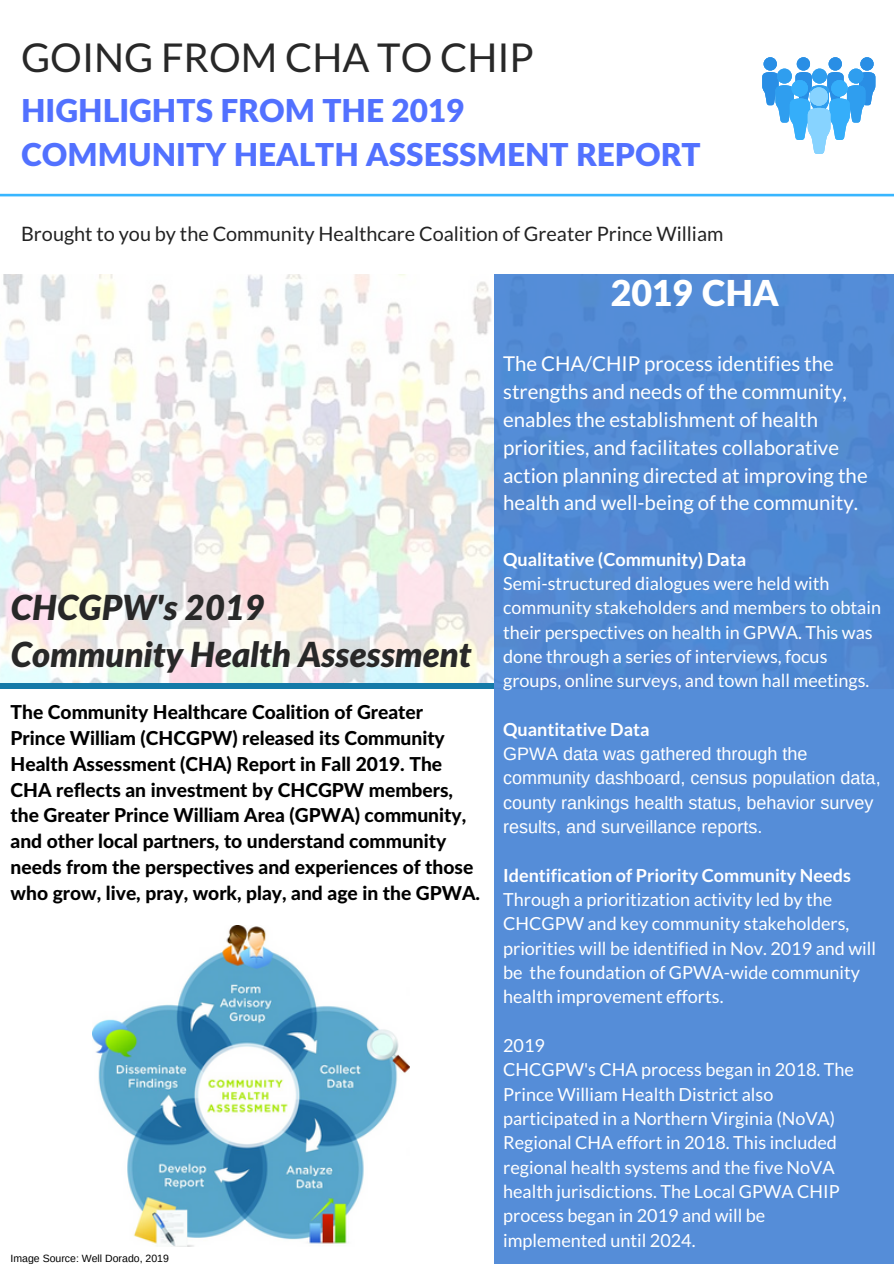
<style>
.page{position:relative;width:894px;height:1264px;background:#fff}
.page>*{position:absolute;margin:0;border:0;box-sizing:border-box;transform-origin:0 0}
.t1{font:39.75px "Lato";color:#282828}
.t2{font:900 35.7px "Lato Latin";color:#fff}
.t3{font:italic 900 34.5px/47.2px "Lato";color:#282828}
.t4{font:900 31.5px/44px "Lato Latin";color:#5271ff}
.t5{font:20.4px/27.8px "Lato";color:#fff}
.t6{font:19.8px "Lato";color:#222}
.t7{font:800 19.2px/26px "Lato Latin";color:#000}
.t8{font:18px/24.3px "Lato";color:#fff}
.t9{font:18px/24.3px "Arimo";color:#fff}
.t10{font:700 18px "Lato";color:#fff}
.t11{font:10.5px "Arimo";color:#000}
</style>
<div class="page">
<svg style="left:0;top:193px;width:893px;height:4px;background:#7cceff"></svg>
<img style="left:0;top:274px;width:495px;height:414px">
<div style="left:495px;top:274px;width:398px;height:989px;background:#558dd8"></div>
<svg style="left:762px;top:57px;width:113px;height:97px"></svg>
<div style="left:809px;top:87px;width:18px;height:19px;background:#87d3ff;border-radius:50%"></div>
<div style="left:0;top:682px;width:494px;height:6px;background:#157aa8"></div>
<img style="left:92px;top:925px;width:317px;height:321px">
<h1 class="t1" style="left:21px;top:33px;width:514px">GOING FROM CHA TO CHIP</h1>
<h3 class="t4" style="left:21px;top:87px;width:680px">HIGHLIGHTS FROM THE 2019<br>COMMUNITY HEALTH ASSESSMENT REPORT</h3>
<p class="t6" style="left:21px;top:222px;width:703px">Brought to you by the Community Healthcare Coalition of Greater Prince William</p>
<h3 class="t3" style="left:11px;top:583px;width:462px">CHCGPW's 2019<br>Community Health Assessment</h3>
<p class="t7" style="left:11px;top:698px;width:471px">The Community Healthcare Coalition of Greater Prince William (CHCGPW) released its Community Health Assessment (CHA) Report in Fall 2019. The CHA reflects an investment by CHCGPW members, the Greater Prince William Area (GPWA) community, and other local partners, to understand community needs from the perspectives and experiences of those who grow, live, pray, work, play, and age in the GPWA.</p>
<p class="t11" style="left:11px;top:1252px;width:160px">Image Source: Well Dorado, 2019</p>
<h2 class="t2" style="left:610px;top:271px;width:169px">2019 CHA</h2>
<p class="t5" style="left:503px;top:349px;width:366px">The CHA/CHIP process identifies the strengths and needs of the community, enables the establishment of health priorities, and facilitates collaborative action planning directed at improving the health and well-being of the community.</p>
<p class="t10" style="left:503px;top:548px;width:244px">Qualitative (Community) Data</p>
<p class="t8" style="left:503px;top:570px;width:379px">Semi-structured dialogues were held with community stakeholders and members to obtain their perspectives on health in GPWA. This was done through a series of interviews, focus groups, online surveys, and town hall meetings.</p>
<p class="t10" style="left:503px;top:718px;width:148px">Quantitative Data</p>
<p class="t9" style="left:503px;top:741px;width:379px">GPWA data was gathered through the community dashboard, census population data, county rankings health status, behavior survey results, and surveillance reports.</p>
<p class="t10" style="left:503px;top:864px;width:349px">Identification of Priority Community Needs</p>
<p class="t8" style="left:503px;top:887px;width:374px">Through a prioritization activity led by the CHCGPW and key community stakeholders, priorities will be identified in Nov. 2019 and will be the foundation of GPWA-wide community health improvement efforts.</p>
<p class="t8" style="left:503px;top:1032px;width:352px">2019<br>CHCGPW's CHA process began in 2018. The Prince William Health District also participated in a Northern Virginia (NoVA)<br>Regional CHA effort in 2018. This included regional health systems and the five NoVA health jurisdictions. The Local GPWA CHIP process began in 2019 and will be implemented until 2024.</p>
</div>
